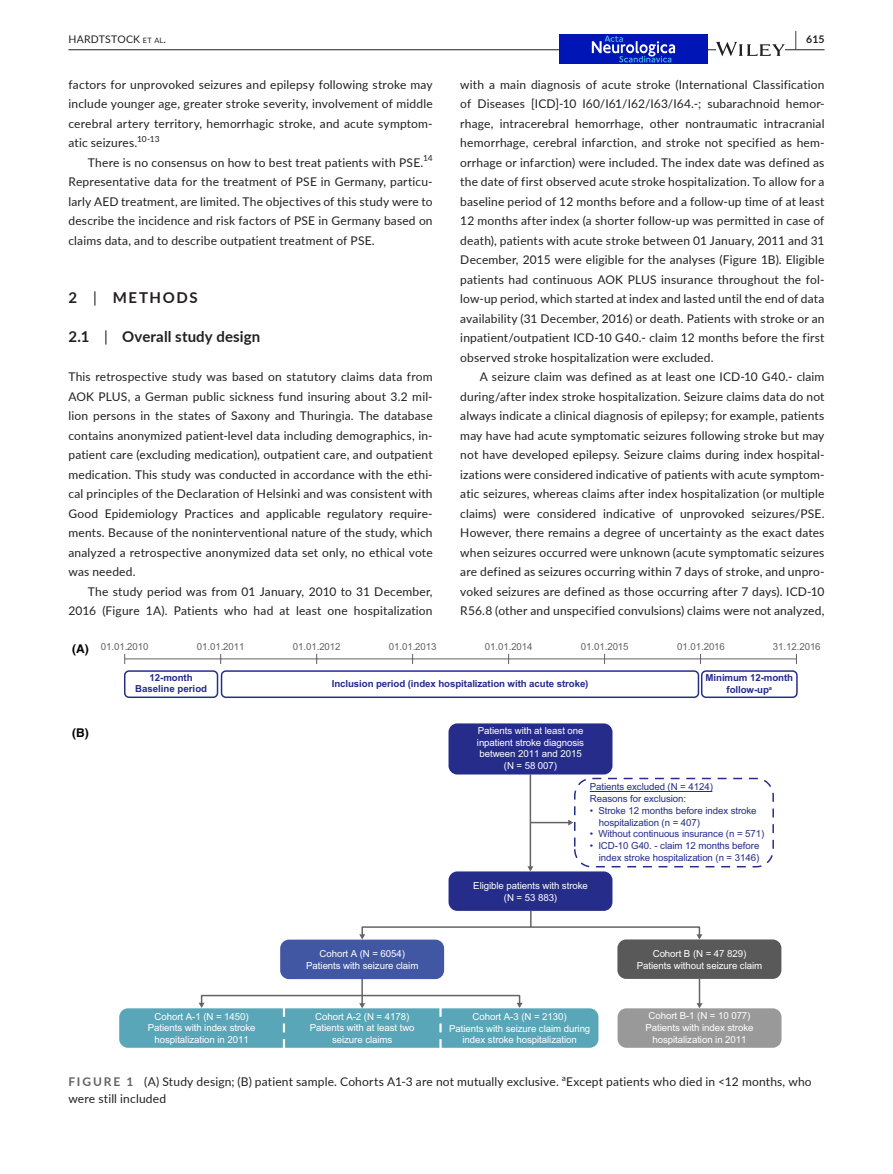
<style>
.page{position:relative;width:893px;height:1174px;background:#fff}
.page>*{position:absolute;margin:0;border:0;box-sizing:border-box;transform-origin:0 0}
.t1{font:700 15px "Lato";letter-spacing:.01em;color:#231f20}
.t2{font:700 15px "Lato";letter-spacing:.11em;color:#231f20}
.t3{font:12px/19.5px "Lato";letter-spacing:.015em;color:#231f20;text-align:justify}
.t4{font:700 12px "Helvetica";color:#000}
.t5{font:10.5px "Lato";letter-spacing:.02em;color:#231f20}
.t6{font:700 10.5px "Lato";color:#231f20}
.t7{font:9.75px/11.7px "Arial";letter-spacing:-.01em;color:#fff;text-align:center}
.t8{font:9.75px/12px "Arial";letter-spacing:-.01em;color:#252c8a}
.t9{font:700 9.75px/11.7px "Arial";letter-spacing:-.01em;color:#252c8a;text-align:center}
.t10{font:9.75px "Arial";letter-spacing:-.01em;color:#636363}
.t11{font:8.4px "Lato";color:#231f20}
.s1{font-size:7.35px}
.s2{font-size:19.5px}
.s3{font-weight:400}
.s4{font-weight:700;color:#636366}
</style>
<div class="page">
<hr style="left:68px;top:49px;width:756px;height:1px;background:#231f20">
<div style="left:559px;top:34px;width:149px;height:30px;background:#0015b6"></div>
<svg style="left:592px;top:36px;width:83px;height:27px"></svg>
<svg style="left:716px;top:42px;width:69px;height:14px"></svg>
<hr style="left:530px;top:774px;width:1px;height:93px;background:#636363">
<svg style="left:527px;top:866px;width:6px;height:5px"></svg>
<hr style="left:530px;top:822px;width:39px;height:1px;background:#636363">
<svg style="left:568px;top:819px;width:5px;height:6px"></svg>
<div style="left:574px;top:777px;width:200px;height:90px;border:1px dashed #252c8a;border-radius:17px"></div>
<hr style="left:590px;top:791px;width:122px;height:1px;background:#252c8a">
<div style="left:119px;top:1008px;width:479px;height:39px;background:#59a6b8;border-radius:9px"></div>
<svg style="left:283px;top:1008px;width:2px;height:39px"></svg>
<svg style="left:439px;top:1008px;width:3px;height:40px"></svg>
<hr style="left:125px;top:658px;width:672px;height:1px;background:#636363">
<div style="left:449px;top:871px;width:163px;height:40px;background:#252c8a;border-radius:9px"></div>
<div style="left:124px;top:670px;width:94px;height:28px;border:1px solid #252c8a;border-radius:4px"></div>
<div style="left:701px;top:670px;width:97px;height:28px;border:1px solid #252c8a;border-radius:4px"></div>
<div style="left:221px;top:670px;width:478px;height:28px;border:1px solid #252c8a;border-radius:4px"></div>
<div style="left:448px;top:723px;width:164px;height:51px;background:#252c8a;border-radius:9px"></div>
<div style="left:280px;top:939px;width:164px;height:40px;background:#4157a4;border-radius:9px"></div>
<div style="left:617px;top:939px;width:164px;height:40px;background:#595959;border-radius:9px"></div>
<div style="left:618px;top:1008px;width:163px;height:39px;background:#999;border-radius:9px"></div>
<svg style="left:696px;top:979px;width:6px;height:29px"></svg>
<hr style="left:361px;top:979px;width:2px;height:25px;background:#636363">
<svg style="left:359px;top:1004px;width:6px;height:4px"></svg>
<div style="left:201px;top:994px;width:319px;height:10px;border:1px solid #636363"></div>
<svg style="left:517px;top:1002px;width:6px;height:6px"></svg>
<svg style="left:199px;top:1002px;width:6px;height:6px"></svg>
<svg style="left:530px;top:911px;width:2px;height:15px"></svg>
<div style="left:361px;top:926px;width:339px;height:10px;border:1px solid #636363"></div>
<svg style="left:696px;top:934px;width:6px;height:5px"></svg>
<svg style="left:359px;top:934px;width:6px;height:5px"></svg>
<p class="t5" style="left:68px;top:31px;width:99px">HARDTSTOCK <span class="s1">et al</span>.</p>
<p class="t6" style="left:795px;top:31px;width:31px"><span class="s2">|</span> 615</p>
<p class="t3" style="left:68px;top:74px;width:366px">factors for unprovoked seizures and epilepsy following stroke may include younger age, greater stroke severity, involvement of middle cerebral artery territory, hemorrhagic stroke, and acute symptom&shy;atic seizures.<sup>10-13</sup></p>
<p class="t3" style="left:68px;top:152px;width:366px;text-indent:19px">There is no consensus on how to best treat patients with PSE.<sup>14<br></sup>Representative data for the treatment of PSE in Germany, particu&shy;larly AED treatment, are limited. The objectives of this study were to describe the incidence and risk factors of PSE in Germany based on claims data, and to describe outpatient treatment of PSE.</p>
<p class="t3" style="left:460px;top:74px;width:366px">with a main diagnosis of acute stroke (International Classification of Diseases [ICD]-10 I60/I61/I62/I63/I64.-; subarachnoid hemor&shy;rhage, intracerebral hemorrhage, other nontraumatic intracranial hemorrhage, cerebral infarction, and stroke not specified as hem&shy;orrhage or infarction) were included. The index date was defined as the date of first observed acute stroke hospitalization. To allow for a baseline period of 12 months before and a follow-up time of at least 12 months after index (a shorter follow-up was permitted in case of death), patients with acute stroke between 01 January, 2011 and 31<br>December, 2015 were eligible for the analyses (Figure 1B). Eligible patients had continuous AOK PLUS insurance throughout the fol&shy;low-up period, which started at index and lasted until the end of data availability (31 December, 2016) or death. Patients with stroke or an inpatient/outpatient ICD-10 G40.- claim 12 months before the first observed stroke hospitalization were excluded.</p>
<p class="t3" style="left:460px;top:366px;width:366px;text-indent:20px">A seizure claim was defined as at least one ICD-10 G40.- claim during/after index stroke hospitalization. Seizure claims data do not always indicate a clinical diagnosis of epilepsy; for example, patients may have had acute symptomatic seizures following stroke but may not have developed epilepsy. Seizure claims during index hospital&shy;izations were considered indicative of patients with acute symptom&shy;atic seizures, whereas claims after index hospitalization (or multiple claims) were considered indicative of unprovoked seizures/PSE.<br>However, there remains a degree of uncertainty as the exact dates when seizures occurred were unknown (acute symptomatic seizures are defined as seizures occurring within 7 days of stroke, and unpro&shy;voked seizures are defined as those occurring after 7 days). ICD-10<br>R56.8 (other and unspecified convulsions) claims were not analyzed,</p>
<p class="t2" style="left:68px;top:287px;width:131px">2 <span class="s3">|</span> METHODS</p>
<p class="t1" style="left:68px;top:326px;width:193px">2.1 <span class="s3">|</span> Overall study design</p>
<p class="t3" style="left:68px;top:366px;width:366px">This retrospective study was based on statutory claims data from AOK PLUS, a German public sickness fund insuring about 3.2 mil&shy;lion persons in the states of Saxony and Thuringia. The database contains anonymized patient-level data including demographics, in&shy;patient care (excluding medication), outpatient care, and outpatient medication. This study was conducted in accordance with the ethi&shy;cal principles of the Declaration of Helsinki and was consistent with Good Epidemiology Practices and applicable regulatory require&shy;ments. Because of the noninterventional nature of the study, which analyzed a retrospective anonymized data set only, no ethical vote was needed.</p>
<p class="t3" style="left:68px;top:581px;width:366px;text-align:right">The study period was from 01 January, 2010 to 31 December,<br>2016 (Figure 1A). Patients who had at least one hospitalization</p>
<p class="t4" style="left:72px;top:641px;width:18px">(A)</p>
<p class="t4" style="left:72px;top:725px;width:18px">(B)</p>
<p class="t10" style="left:101px;top:640px;width:49px">01.01.2010</p>
<p class="t10" style="left:197px;top:640px;width:49px">01.01.2011</p>
<p class="t10" style="left:293px;top:640px;width:49px">01.01.2012</p>
<p class="t10" style="left:389px;top:640px;width:49px">01.01.2013</p>
<p class="t10" style="left:485px;top:640px;width:49px">01.01.2014</p>
<p class="t10" style="left:581px;top:640px;width:49px">01.01.2015</p>
<p class="t10" style="left:677px;top:640px;width:49px">01.01.2016</p>
<p class="t10" style="left:773px;top:640px;width:49px">31.12.2016</p>
<p class="t9" style="left:135px;top:672px;width:74px">12-month<br>Baseline period</p>
<p class="t9" style="left:706px;top:672px;width:89px">Minimum 12-month follow-up<sup>a</sup></p>
<p class="t9" style="left:332px;top:678px;width:258px">Inclusion period (index hospitalization with acute stroke)</p>
<p class="t7" style="left:477px;top:725px;width:109px">Patients with at least one inpatient stroke diagnosis between 2011 and 2015 (N = 58 007)</p>
<p class="t8" style="left:590px;top:780px;width:125px">Patients excluded (N = 4124)<br>Reasons for exclusion:</p>
<p class="t8" style="left:599px;top:804px;width:159px;text-indent:-9px">• Stroke 12 months before index stroke hospitalization (n = 407)</p>
<p class="t8" style="left:590px;top:828px;width:176px">• Without continuous insurance (n = 571)</p>
<p class="t8" style="left:590px;top:840px;width:171px;text-align:right">• ICD-10 G40. - claim 12 months before index stroke hospitalization (n = 3146)</p>
<p class="t7" style="left:473px;top:879px;width:116px">Eligible patients with stroke (N = 53 883)</p>
<p class="t7" style="left:306px;top:947px;width:114px">Cohort A (N = 6054)<br>Patients with seizure claim</p>
<p class="t7" style="left:637px;top:947px;width:127px">Cohort B (N = 47 829)<br>Patients without seizure claim</p>
<p class="t7" style="left:148px;top:1010px;width:109px">Cohort A-1 (N = 1450)<br>Patients with index stroke hospitalization in 2011</p>
<p class="t7" style="left:310px;top:1010px;width:106px">Cohort A-2 (N = 4178)<br>Patients with at least two seizure claims</p>
<p class="t7" style="left:449px;top:1010px;width:143px">Cohort A-3 (N = 2130)<br>Patients with seizure claim during index stroke hospitalization</p>
<p class="t7" style="left:646px;top:1010px;width:109px">Cohort B-1 (N = 10 077)<br>Patients with index stroke hospitalization in 2011</p>
<p class="t3" style="left:68px;top:1071px;width:492px"><span class="s4">FIGURE 1</span> (A) Study design; (B) patient sample. Cohorts A1-3 are not mutually exclusive.</p>
<p class="t11" style="left:562px;top:1072px;width:6px">a</p>
<p class="t3" style="left:566px;top:1071px;width:247px">Except patients who died in &lt;12 months, who</p>
<p class="t3" style="left:68px;top:1088px;width:99px">were still included</p>
</div>
